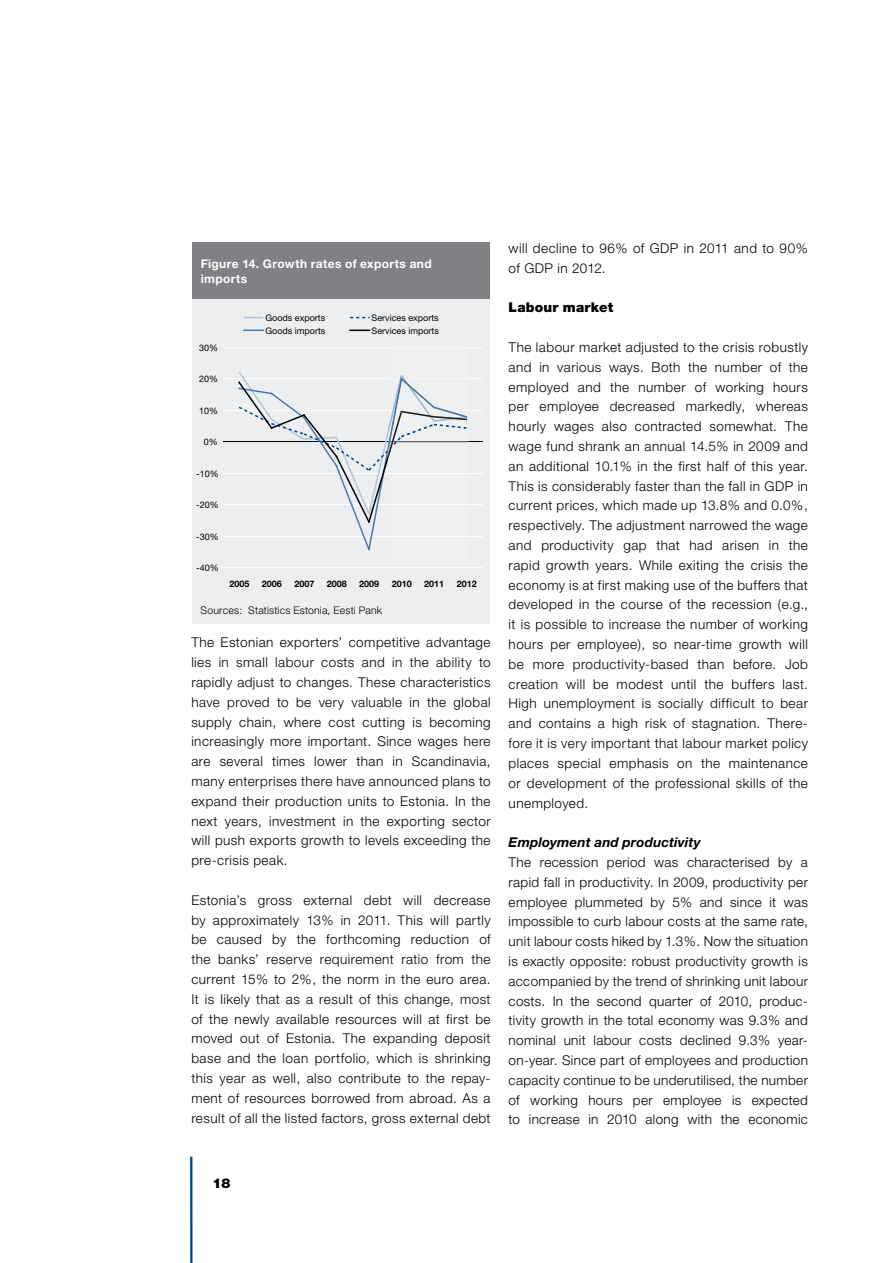
<style>
.page{position:relative;width:893px;height:1263px;background:#fff}
.page>*{position:absolute;margin:0;border:0;box-sizing:border-box;transform-origin:0 0}
.t1{font:300 13.5px/19.8px "Helvetica Neue";letter-spacing:.035em;color:#000;text-align:justify}
.t2{font:italic 700 13.5px "Helvetica Neue";letter-spacing:.01em;color:#000}
.t3{font:900 13.5px "Helvetica Neue";letter-spacing:.015em;color:#000}
.t4{font:700 12px/15px "Helvetica Neue";letter-spacing:.03em;color:#fff}
.t5{font:300 10.5px "Helvetica Neue";letter-spacing:.015em;color:#000}
.t6{font:9px "Helvetica Neue";color:#000}
.t7{font:700 9px "Helvetica Neue";color:#000}
</style>
<div class="page">
<hr style="left:190px;top:1157px;width:3px;height:106px;background:#004289">
<div style="left:192px;top:303px;width:298px;height:298px;background:#edeeef"></div>
<hr style="left:223px;top:567px;width:259px;height:1px;background:#fff">
<hr style="left:223px;top:536px;width:260px;height:1px;background:#fff">
<hr style="left:223px;top:504px;width:260px;height:1px;background:#fff">
<hr style="left:223px;top:473px;width:260px;height:1px;background:#fff">
<hr style="left:223px;top:410px;width:260px;height:1px;background:#fff">
<hr style="left:223px;top:378px;width:260px;height:1px;background:#fff">
<hr style="left:223px;top:347px;width:259px;height:1px;background:#fff">
<hr style="left:223px;top:441px;width:260px;height:1px;background:#000">
<svg style="left:244px;top:317px;width:19px;height:1px"></svg>
<svg style="left:350px;top:317px;width:20px;height:1px"></svg>
<svg style="left:244px;top:330px;width:19px;height:1px"></svg>
<svg style="left:350px;top:330px;width:20px;height:1px"></svg>
<svg style="left:238px;top:371px;width:230px;height:180px"></svg>
<div style="left:192px;top:242px;width:298px;height:57px;background:#818084"></div>
<div style="left:192px;top:597px;width:298px;height:27px;background:#edeeef"></div>
<p class="t4" style="left:201px;top:256px;width:233px">Figure 14. Growth rates of exports and imports</p>
<p class="t6" style="left:199px;top:343px;width:21px">30%</p>
<p class="t6" style="left:199px;top:374px;width:21px">20%</p>
<p class="t6" style="left:199px;top:406px;width:21px">10%</p>
<p class="t6" style="left:204px;top:437px;width:16px">0%</p>
<p class="t6" style="left:196px;top:468px;width:24px">-10%</p>
<p class="t6" style="left:196px;top:499px;width:24px">-20%</p>
<p class="t6" style="left:196px;top:531px;width:24px">-30%</p>
<p class="t6" style="left:196px;top:562px;width:24px">-40%</p>
<p class="t6" style="left:265px;top:312px;width:61px">Goods exports</p>
<p class="t6" style="left:372px;top:312px;width:69px">Services exports</p>
<p class="t6" style="left:265px;top:325px;width:62px">Goods imports</p>
<p class="t6" style="left:372px;top:325px;width:69px">Services imports</p>
<p class="t7" style="left:229px;top:579px;width:22px">2005</p>
<p class="t7" style="left:262px;top:579px;width:22px">2006</p>
<p class="t7" style="left:294px;top:579px;width:22px">2007</p>
<p class="t7" style="left:327px;top:579px;width:22px">2008</p>
<p class="t7" style="left:359px;top:579px;width:22px">2009</p>
<p class="t7" style="left:392px;top:579px;width:22px">2010</p>
<p class="t7" style="left:424px;top:579px;width:22px">2011</p>
<p class="t7" style="left:457px;top:579px;width:22px">2012</p>
<p class="t5" style="left:201px;top:604px;width:183px">Sources: Statistics Estonia, Eesti Pank</p>
<p class="t1" style="left:191px;top:632px;width:301px">The Estonian exporters’ competitive advantage lies in small labour costs and in the ability to rapidly adjust to changes. These characteristics have proved to be very valuable in the global supply chain, where cost cutting is becoming increasingly more important. Since wages here are several times lower than in Scandinavia, many enterprises there have announced plans to expand their production units to Estonia. In the next years, investment in the exporting sector will push exports growth to levels exceeding the pre-crisis peak.</p>
<p class="t1" style="left:191px;top:890px;width:301px">Estonia’s gross external debt will decrease by approximately 13% in 2011. This will partly be caused by the forthcoming reduction of the banks’ reserve requirement ratio from the current 15% to 2%, the norm in the euro area.<br>It is likely that as a result of this change, most of the newly available resources will at first be moved out of Estonia. The expanding deposit base and the loan portfolio, which is shrinking this year as well, also contribute to the repay&shy;ment of resources borrowed from abroad. As a result of all the listed factors, gross external debt</p>
<p class="t1" style="left:509px;top:238px;width:301px">will decline to 96% of GDP in 2011 and to 90% of GDP in 2012.</p>
<p class="t3" style="left:509px;top:299px;width:106px">labour market</p>
<p class="t1" style="left:509px;top:337px;width:301px">The labour market adjusted to the crisis robustly and in various ways. Both the number of the employed and the number of working hours per employee decreased markedly, whereas hourly wages also contracted somewhat. The wage fund shrank an annual 14.5% in 2009 and an additional 10.1% in the first half of this year.<br>This is considerably faster than the fall in GDP in current prices, which made up 13.8% and 0.0%, respectively. The adjustment narrowed the wage and productivity gap that had arisen in the rapid growth years. While exiting the crisis the economy is at first making use of the buffers that developed in the course of the recession (e.g., it is possible to increase the number of working hours per employee), so near-time growth will be more productivity-based than before. Job creation will be modest until the buffers last.<br>High unemployment is socially difficult to bear and contains a high risk of stagnation. There&shy;fore it is very important that labour market policy places special emphasis on the maintenance or development of the professional skills of the unemployed.</p>
<p class="t2" style="left:509px;top:834px;width:194px">Employment and productivity</p>
<p class="t1" style="left:509px;top:852px;width:301px">The recession period was characterised by a rapid fall in productivity. In 2009, productivity per employee plummeted by 5% and since it was impossible to curb labour costs at the same rate, unit labour costs hiked by 1.3%. Now the situation is exactly opposite: robust productivity growth is accompanied by the trend of shrinking unit labour costs. In the second quarter of 2010, produc&shy;tivity growth in the total economy was 9.3% and nominal unit labour costs declined 9.3% year&shy;on-year. Since part of employees and production capacity continue to be underutilised, the number of working hours per employee is expected to increase in 2010 along with the economic</p>
<p class="t3" style="left:213px;top:1175px;width:19px">18</p>
</div>
